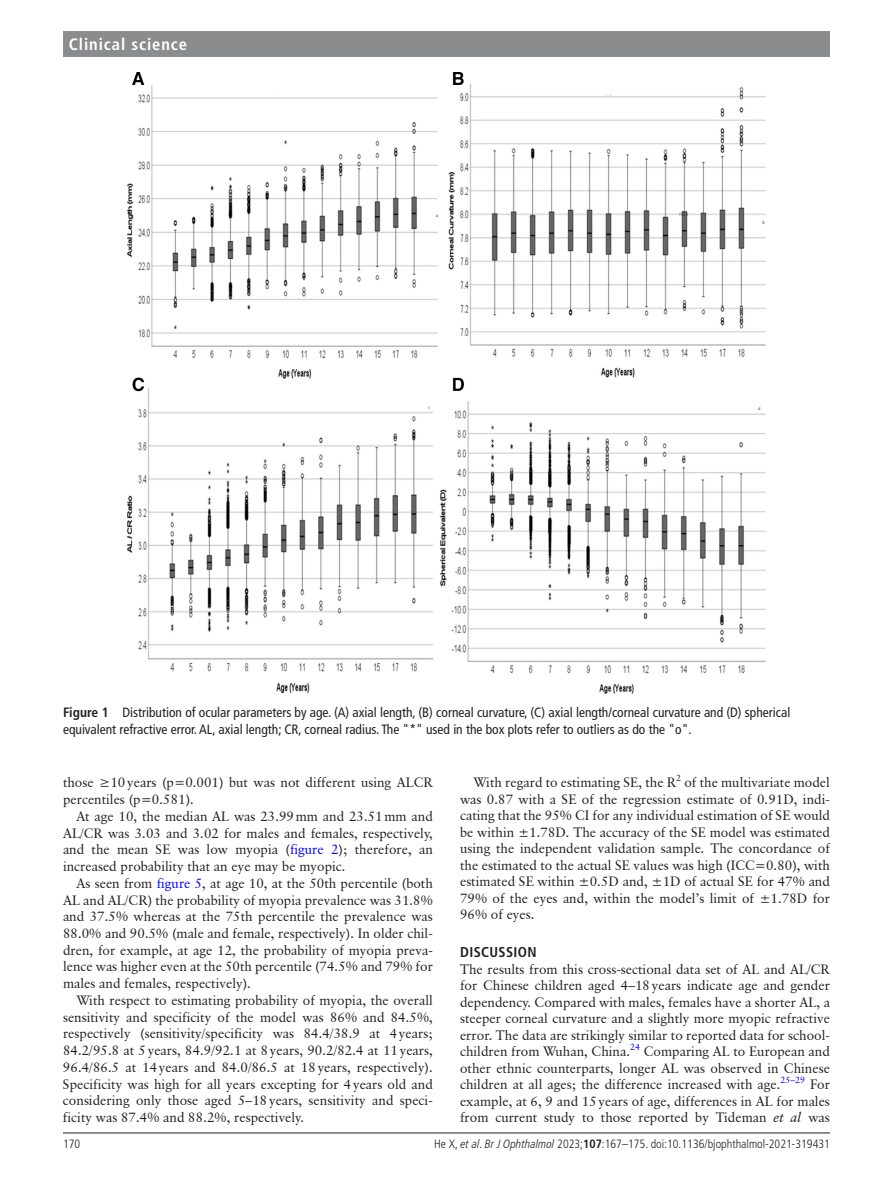
<style>
.page{position:relative;width:893px;height:1191px;background:#fff}
.page>*{position:absolute;margin:0;border:0;box-sizing:border-box;transform-origin:0 0}
.t1{font:700 condensed 16.5px "Frutiger LT Pro";letter-spacing:.055em;color:#fff}
.t2{font:700 condensed 14.25px "Frutiger LT Pro";letter-spacing:.025em;color:#231f20}
.t3{font:13.5px/16.8px "Classical Garamond BT";color:#231f20;text-align:justify}
.t4{font:condensed 13.5px/16.5px "Frutiger LT Pro";color:#231f20}
.t5{font:300 condensed 12px "Frutiger LT Pro";color:#231f20}
.t6{font:9px "Classical Garamond BT";color:#231f20}
.s1{font-weight:700}
.s2{color:#00f}
.s3{font-style:italic}
</style>
<div class="page">
<hr style="left:63px;top:1132px;width:767px;height:1px;background:#231f20">
<div style="left:63px;top:31px;width:767px;height:25px;background:#8a8c8e"></div>
<img style="left:128px;top:72px;width:637px;height:621px">
<p class="t1" style="left:69px;top:34px;width:120px">Clinical science</p>
<p class="t4" style="left:63px;top:704px;width:729px"><span class="s1">Figure 1</span> Distribution of ocular parameters by age. (A) axial length, (B) corneal curvature, (C) axial length/corneal curvature and (D) spherical equivalent refractive error. AL, axial length; CR, corneal radius. The "*" used in the box plots refer to outliers as do the "o".</p>
<p class="t3" style="left:63px;top:774px;width:371px">those ≥10years (p=0.001) but was not different using ALCR percentiles (p=0.581).</p>
<p class="t3" style="left:63px;top:807px;width:371px;text-indent:14px">At age 10, the median AL was 23.99mm and 23.51mm and AL/CR was 3.03 and 3.02 for males and females, respectively, and the mean SE was low myopia (<span class="s2">figure 2</span>); therefore, an increased probability that an eye may be myopic.</p>
<p class="t3" style="left:63px;top:874px;width:371px;text-indent:14px">As seen from <span class="s2">figure 5</span>, at age 10, at the 50th percentile (both AL and AL/CR) the probability of myopia prevalence was 31.8% and 37.5% whereas at the 75th percentile the prevalence was 88.0% and 90.5% (male and female, respectively). In older chil&shy;dren, for example, at age 12, the probability of myopia preva&shy;lence was higher even at the 50th percentile (74.5% and 79% for males and females, respectively).</p>
<p class="t3" style="left:63px;top:991px;width:371px;text-indent:14px">With respect to estimating probability of myopia, the overall sensitivity and specificity of the model was 86% and 84.5%, respectively (sensitivity/specificity was 84.4/38.9 at 4years; 84.2/95.8 at 5years, 84.9/92.1 at 8years, 90.2/82.4 at 11years, 96.4/86.5 at 14years and 84.0/86.5 at 18years, respectively).<br>Specificity was high for all years excepting for 4years old and considering only those aged 5–18years, sensitivity and speci&shy;ficity was 87.4% and 88.2%, respectively.</p>
<p class="t3" style="left:474px;top:774px;width:204px">With regard to estimating SE, the R</p>
<p class="t6" style="left:676px;top:772px;width:6px">2</p>
<p class="t3" style="left:460px;top:774px;width:371px;text-indent:224px">of the multivariate model was 0.87 with a SE of the regression estimate of 0.91D, indi&shy;cating that the 95% CI for any individual estimation of SE would be within ±1.78D. The accuracy of the SE model was estimated using the independent validation sample. The concordance of the estimated to the actual SE values was high (ICC=0.80), with estimated SE within ±0.5D and, ±1D of actual SE for 47% and 79% of the eyes and, within the model’s limit of ±1.78D for 96% of eyes.</p>
<p class="t2" style="left:460px;top:943px;width:78px">DISCUSSION</p>
<p class="t3" style="left:460px;top:960px;width:371px">The results from this cross-sectional data set of AL and AL/CR for Chinese children aged 4–18years indicate age and gender dependency. Compared with males, females have a shorter AL, a steeper corneal curvature and a slightly more myopic refractive error. The data are strikingly similar to reported data for school&shy;children from Wuhan, China.<sup>24</sup> Comparing AL to European and other ethnic counterparts, longer AL was observed in Chinese children at all ages; the difference increased with age.<sup>25–29</sup> For example, at 6, 9 and 15years of age, differences in AL for males from current study to those reported by Tideman <span class="s3">et al</span> was</p>
<p class="t5" style="left:63px;top:1136px;width:19px">170</p>
<p class="t5" style="left:434px;top:1136px;width:397px">He X, <span class="s3">et al</span>. <span class="s3">Br J Ophthalmol</span> 2023;<span class="s1">107</span>:167–175. doi:10.1136/bjophthalmol-2021-319431</p>
</div>
